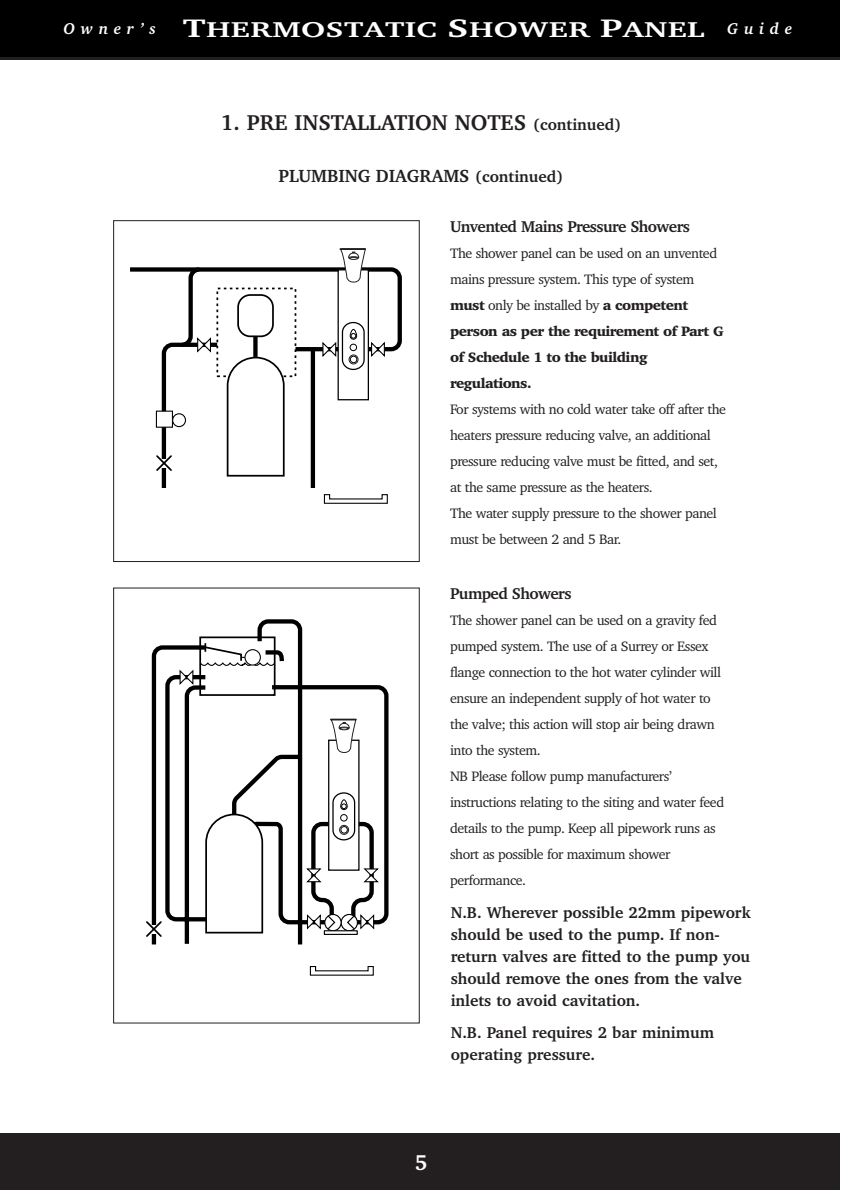
<style>
.page{position:relative;width:842px;height:1190px;background:#fff}
.page>*{position:absolute;margin:0;border:0;box-sizing:border-box;transform-origin:0 0}
.t1{font:700 22px "Charter IT Cby BT";letter-spacing:.015em;color:#fff;scale:1.45 1}
.t2{font:700 22px "Charter IT Cby BT";color:#231f20}
.t3{font:700 22px "Charter IT Cby BT";letter-spacing:.015em;color:#fff}
.t4{font:700 18px "Charter IT Cby BT";color:#231f20}
.t5{font:700 16px/22px "Charter IT Cby BT";color:#231f20}
.t6{font:700 16px "Charter IT Cby BT";letter-spacing:-.035em;color:#231f20}
.t7{font:14px/26px "Charter IT Cby BT";letter-spacing:-.035em;color:#231f20}
.s1{font-style:italic;font-size:16px}
.s2{font-size:26px}
.s3{font-size:16px}
.s4{font-weight:900}
</style>
<div class="page">
<div style="left:0;top:1134px;width:840px;height:56px;background:#231f20"></div>
<div style="left:0;top:0;width:840px;height:60px;background:#231f20"></div>
<div style="left:0;top:0;width:840px;height:57px;background:#000"></div>
<svg style="left:323px;top:494px;width:65px;height:10px"></svg>
<svg style="left:160px;top:267px;width:242px;height:221px"></svg>
<svg style="left:370px;top:340px;width:15px;height:18px"></svg>
<svg style="left:321px;top:340px;width:16px;height:18px"></svg>
<hr style="left:311px;top:350px;width:4px;height:138px;background:#000">
<div style="left:253px;top:335px;width:5px;height:22px;background:#000"></div>
<div style="left:237px;top:294px;width:37px;height:43px;background:#fff;border:2px solid #000;border-radius:12px"></div>
<svg style="left:156px;top:454px;width:18px;height:19px"></svg>
<div style="left:156px;top:411px;width:17px;height:17px;background:#fff;border:1px solid #000"></div>
<div style="left:172px;top:413px;width:14px;height:14px;background:#fff;border:1px solid #000;border-radius:50%"></div>
<div style="left:130px;top:267px;width:69px;height:5px;background:#000"></div>
<hr style="left:182px;top:343px;width:35px;height:4px;background:#000">
<svg style="left:196px;top:336px;width:16px;height:18px"></svg>
<div style="left:338px;top:269px;width:31px;height:131px;background:#fff;border:1px solid #000"></div>
<svg style="left:342px;top:322px;width:23px;height:48px"></svg>
<div style="left:350px;top:344px;width:7px;height:7px;background:#fff;border:1px solid #000;border-radius:50%"></div>
<svg style="left:349px;top:355px;width:9px;height:9px"></svg>
<div style="left:350px;top:356px;width:7px;height:7px;background:#fff;border:1px solid #000;border-radius:50%"></div>
<svg style="left:350px;top:329px;width:7px;height:11px"></svg>
<svg style="left:351px;top:333px;width:5px;height:5px"></svg>
<svg style="left:339px;top:248px;width:27px;height:57px"></svg>
<div style="left:113px;top:220px;width:307px;height:342px;border:1px solid #231f20"></div>
<svg style="left:151px;top:619px;width:152px;height:326px"></svg>
<svg style="left:309px;top:966px;width:65px;height:10px"></svg>
<svg style="left:146px;top:920px;width:17px;height:19px"></svg>
<div style="left:324px;top:930px;width:34px;height:5px;background:#090909"></div>
<svg style="left:179px;top:643px;width:210px;height:291px"></svg>
<div style="left:113px;top:588px;width:307px;height:435px;border:1px solid #231f20"></div>
<h1 class="t1" style="left:64px;top:21px;width:504px"><span class="s1">O w n e r ’ s</span> <span class="s2">T</span>HERMOSTATIC <span class="s2">S</span>HOWER <span class="s2">P</span>ANEL <span class="s1">G u i d e</span></h1>
<h1 class="t2" style="left:221px;top:114px;width:402px">1. PRE INSTALLATION NOTES <span class="s3">(continued)</span></h1>
<p class="t4" style="left:279px;top:169px;width:286px">PLUMBING DIAGRAMS <span class="s3">(continued)</span></p>
<p class="t6" style="left:450px;top:221px;width:241px">Unvented Mains Pressure Showers</p>
<p class="t7" style="left:450px;top:242px;width:275px">The shower panel can be used on an unvented mains pressure system. This type of system <span class="s4">must</span> only be installed by <span class="s4">a competent person as per the requirement of Part G of Schedule 1 to the building regulations.</span></p>
<p class="t7" style="left:450px;top:398px;width:278px">For systems with no cold water take off after the heaters pressure reducing valve, an additional pressure reducing valve must be fitted, and set, at the same pressure as the heaters.<br>The water supply pressure to the shower panel must be between 2 and 5 Bar.</p>
<p class="t6" style="left:450px;top:588px;width:123px">Pumped Showers</p>
<p class="t7" style="left:450px;top:609px;width:276px">The shower panel can be used on a gravity fed pumped system. The use of a Surrey or Essex flange connection to the hot water cylinder will ensure an independent supply of hot water to the valve; this action will stop air being drawn into the system.<br>NB Please follow pump manufacturers’ instructions relating to the siting and water feed details to the pump. Keep all pipework runs as short as possible for maximum shower performance.</p>
<p class="t5" style="left:451px;top:903px;width:301px">N.B. Wherever possible 22mm pipework should be used to the pump. If non&shy;return valves are fitted to the pump you should remove the ones from the valve inlets to avoid cavitation.</p>
<p class="t5" style="left:451px;top:1023px;width:265px">N.B. Panel requires 2 bar minimum operating pressure.</p>
<h1 class="t3" style="left:415px;top:1154px;width:14px">5</h1>
</div>
